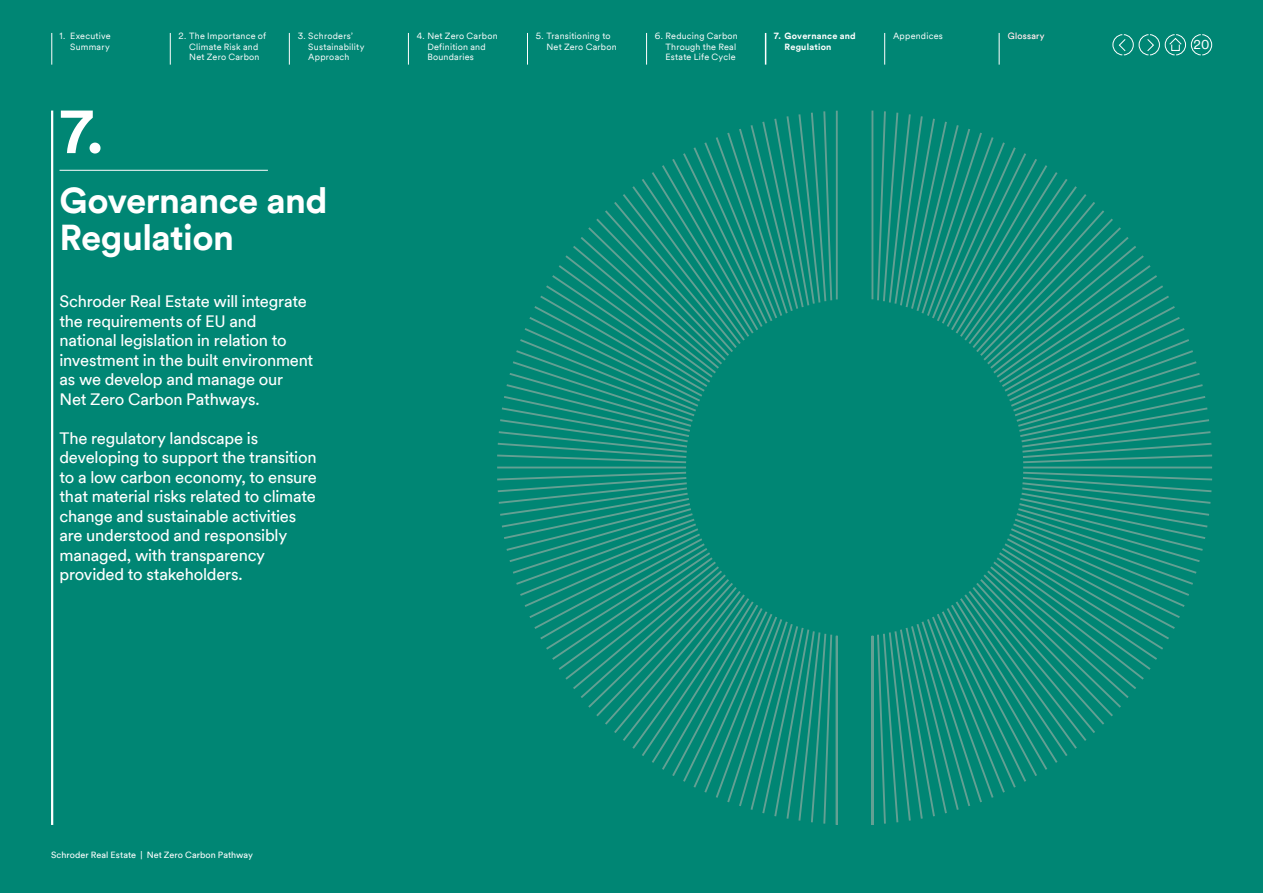
<style>
.page{position:relative;width:1263px;height:893px;background:#008674}
.page>*{position:absolute;margin:0;border:0;box-sizing:border-box;transform-origin:0 0}
.DividerNumber{font:700 60px "Schroders Circular TT";color:#fff}
.DividerHeroHeading{font:700 36px/37.5px "Schroders Circular TT";letter-spacing:-.015em;color:#fff}
.DividerIntroText{font:16.5px/19.5px "Schroders Circular TT";letter-spacing:-.015em;color:#fff}
.t1{font:12.75px "Schroders Circular TT";color:#fff}
.t2{font:9px/10.5px "Schroders Circular TT";letter-spacing:.025em;color:#fff}
.t3{font:9px "Schroders Circular TT";letter-spacing:.01em;color:#fff}
.t4{font:700 9px/10.5px "Schroders Circular TT";letter-spacing:.025em;color:#fff}
</style>
<div class="page">
<hr style="left:51px;top:111px;width:2px;height:714px;background:#fff">
<hr style="left:52px;top:33px;width:1px;height:32px;background:#fff">
<hr style="left:170px;top:33px;width:1px;height:32px;background:#fff">
<hr style="left:289px;top:33px;width:1px;height:32px;background:#fff">
<hr style="left:408px;top:33px;width:1px;height:32px;background:#fff">
<hr style="left:527px;top:33px;width:1px;height:32px;background:#fff">
<hr style="left:646px;top:33px;width:1px;height:32px;background:#fff">
<hr style="left:765px;top:33px;width:1px;height:32px;background:#fff">
<hr style="left:884px;top:33px;width:1px;height:32px;background:#fff">
<hr style="left:999px;top:33px;width:1px;height:32px;background:#fff">
<svg style="left:497px;top:110px;width:716px;height:715px"></svg>
<svg style="left:1112px;top:34px;width:100px;height:21px"></svg>
<hr style="left:60px;top:170px;width:208px;height:1px;background:#fff">
<p class="t2" style="left:60px;top:31px;width:53px;text-align:right">1. Executive<br>Summary</p>
<p class="t2" style="left:179px;top:31px;width:89px;text-align:center">2. The Importance of<br>Climate Risk and<br>Net Zero Carbon</p>
<p class="t2" style="left:308px;top:31px;width:58px;text-indent:-11px">3. Schroders’<br>Sustainability<br>Approach</p>
<p class="t2" style="left:427px;top:31px;width:72px;text-indent:-11px">4. Net Zero Carbon<br>Definition and<br>Boundaries</p>
<p class="t2" style="left:546px;top:31px;width:72px;text-indent:-11px">5. Transitioning to<br>Net Zero Carbon</p>
<p class="t2" style="left:665px;top:31px;width:74px;text-indent:-11px">6. Reducing Carbon<br>Through the Real<br>Estate Life Cycle</p>
<p class="t4" style="left:784px;top:31px;width:73px;text-indent:-11px">7. Governance and<br>Regulation</p>
<p class="t2" style="left:893px;top:31px;width:51px">Appendices</p>
<p class="t2" style="left:1008px;top:31px;width:38px">Glossary</p>
<p class="DividerNumber" style="left:60px;top:91px;width:45px">7.</p>
<p class="DividerHeroHeading" style="left:60px;top:180px;width:269px">Governance and<br>Regulation</p>
<p class="DividerIntroText" style="left:60px;top:291px;width:255px">Schroder Real Estate will integrate the requirements of EU and national legislation in relation to investment in the built environment as we develop and manage our<br>Net Zero Carbon Pathways.</p>
<p class="DividerIntroText" style="left:60px;top:427px;width:259px">The regulatory landscape is developing to support the transition to a low carbon economy, to ensure that material risks related to climate change and sustainable activities are understood and responsibly managed, with transparency provided to stakeholders.</p>
<p class="t3" style="left:51px;top:849px;width:204px">Schroder Real Estate | Net Zero Carbon Pathway</p>
<p class="t1" style="left:1194px;top:36px;width:17px">20</p>
</div>
